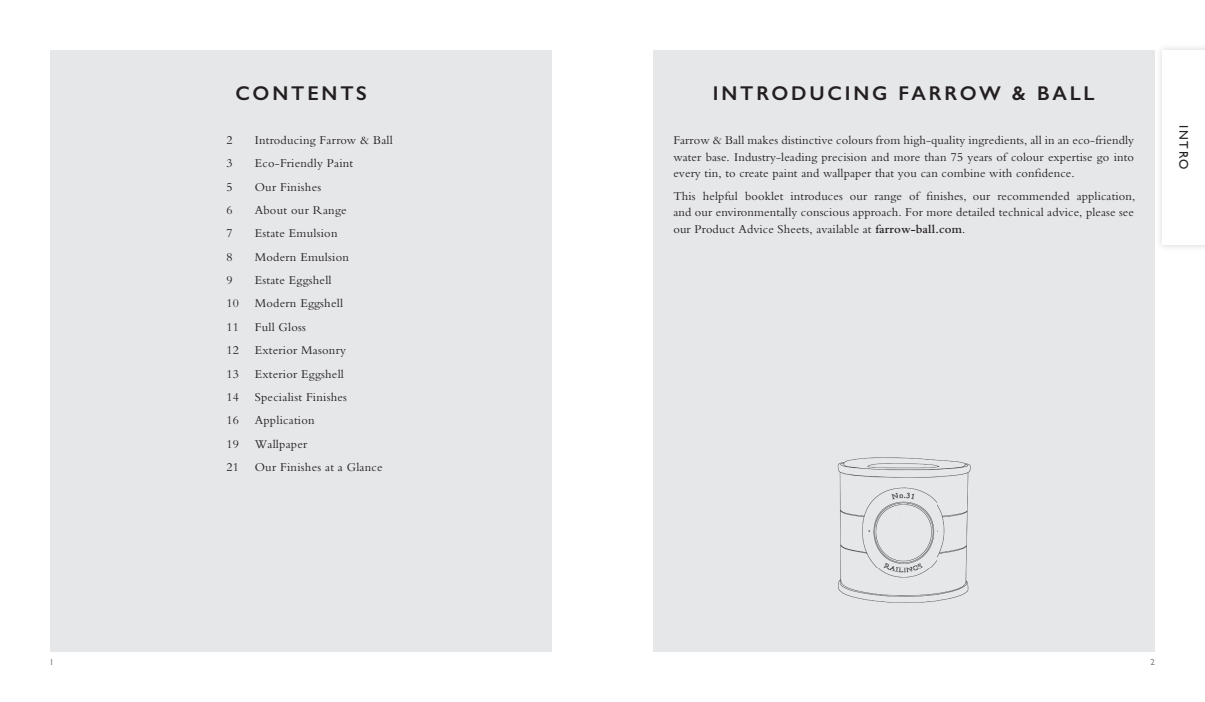
<style>
.page{position:relative;width:1205px;height:702px;background:#fff}
.page>*{position:absolute;margin:0;border:0;box-sizing:border-box;transform-origin:0 0}
.t1{font:600 20px "Gill Sans";letter-spacing:.14em;color:#231f20}
.t2{font:12.5px/16.2px "Bembo Std";letter-spacing:.02em;color:#231f20;text-align:justify}
.t3{font:12.5px "Gill Sans";letter-spacing:.15em;color:#231f20}
.t4{font:8.75px "Gill Sans";color:#808285}
.s1{font-weight:600}
</style>
<div class="page">
<div style="left:653px;top:50px;width:501px;height:602px;background:#e6e7e9"></div>
<div style="left:50px;top:50px;width:502px;height:602px;background:#e6e7e9"></div>
<img style="left:837px;top:457px;width:134px;height:146px">
<h1 class="t1" style="left:235px;top:81px;width:133px">CONTENTS</h1>
<p class="t2" style="left:226px;top:132px;width:8px">2</p>
<p class="t2" style="left:255px;top:132px;width:140px">Introducing Farrow &amp; Ball</p>
<p class="t2" style="left:226px;top:155px;width:8px">3</p>
<p class="t2" style="left:255px;top:155px;width:100px">Eco-Friendly Paint</p>
<p class="t2" style="left:226px;top:178px;width:8px">5</p>
<p class="t2" style="left:255px;top:178px;width:68px">Our Finishes</p>
<p class="t2" style="left:226px;top:202px;width:8px">6</p>
<p class="t2" style="left:255px;top:202px;width:93px">About our Range</p>
<p class="t2" style="left:226px;top:225px;width:8px">7</p>
<p class="t2" style="left:255px;top:225px;width:84px">Estate Emulsion</p>
<p class="t2" style="left:226px;top:248px;width:8px">8</p>
<p class="t2" style="left:255px;top:248px;width:96px">Modern Emulsion</p>
<p class="t2" style="left:226px;top:272px;width:8px">9</p>
<p class="t2" style="left:255px;top:272px;width:78px">Estate Eggshell</p>
<p class="t2" style="left:226px;top:295px;width:14px">10</p>
<p class="t2" style="left:255px;top:295px;width:90px">Modern Eggshell</p>
<p class="t2" style="left:226px;top:318px;width:14px">11</p>
<p class="t2" style="left:255px;top:318px;width:53px">Full Gloss</p>
<p class="t2" style="left:226px;top:342px;width:14px">12</p>
<p class="t2" style="left:255px;top:342px;width:93px">Exterior Masonry</p>
<p class="t2" style="left:226px;top:365px;width:14px">13</p>
<p class="t2" style="left:255px;top:365px;width:91px">Exterior Eggshell</p>
<p class="t2" style="left:226px;top:388px;width:14px">14</p>
<p class="t2" style="left:255px;top:388px;width:94px">Specialist Finishes</p>
<p class="t2" style="left:226px;top:412px;width:14px">16</p>
<p class="t2" style="left:255px;top:412px;width:61px">Application</p>
<p class="t2" style="left:226px;top:435px;width:14px">19</p>
<p class="t2" style="left:255px;top:435px;width:54px">Wallpaper</p>
<p class="t2" style="left:226px;top:458px;width:14px">21</p>
<p class="t2" style="left:255px;top:458px;width:129px">Our Finishes at a Glance</p>
<h1 class="t1" style="left:713px;top:81px;width:383px">INTRODUCING FARROW &amp; BALL</h1>
<p class="t2" style="left:673px;top:132px;width:462px">Farrow &amp; Ball makes distinctive colours from high-quality ingredients, all in an eco-friendly water base. Industry-leading precision and more than 75 years of colour expertise go into every tin, to create paint and wallpaper that you can combine with conÿdence.</p>
<p class="t2" style="left:673px;top:188px;width:463px">This helpful booklet introduces our range of ÿnishes, our recommended application, and our environmentally conscious approach. For more detailed technical advice, please see our Product Advice Sheets, available at <span class="s1">farrow-ball.com</span>.</p>
<p class="t3" style="left:1191px;top:125px;width:47px;rotate:90deg">INTRO</p>
<p class="t4" style="left:50px;top:656px;width:6px">1</p>
<p class="t4" style="left:1150px;top:656px;width:6px">2</p>
</div>
